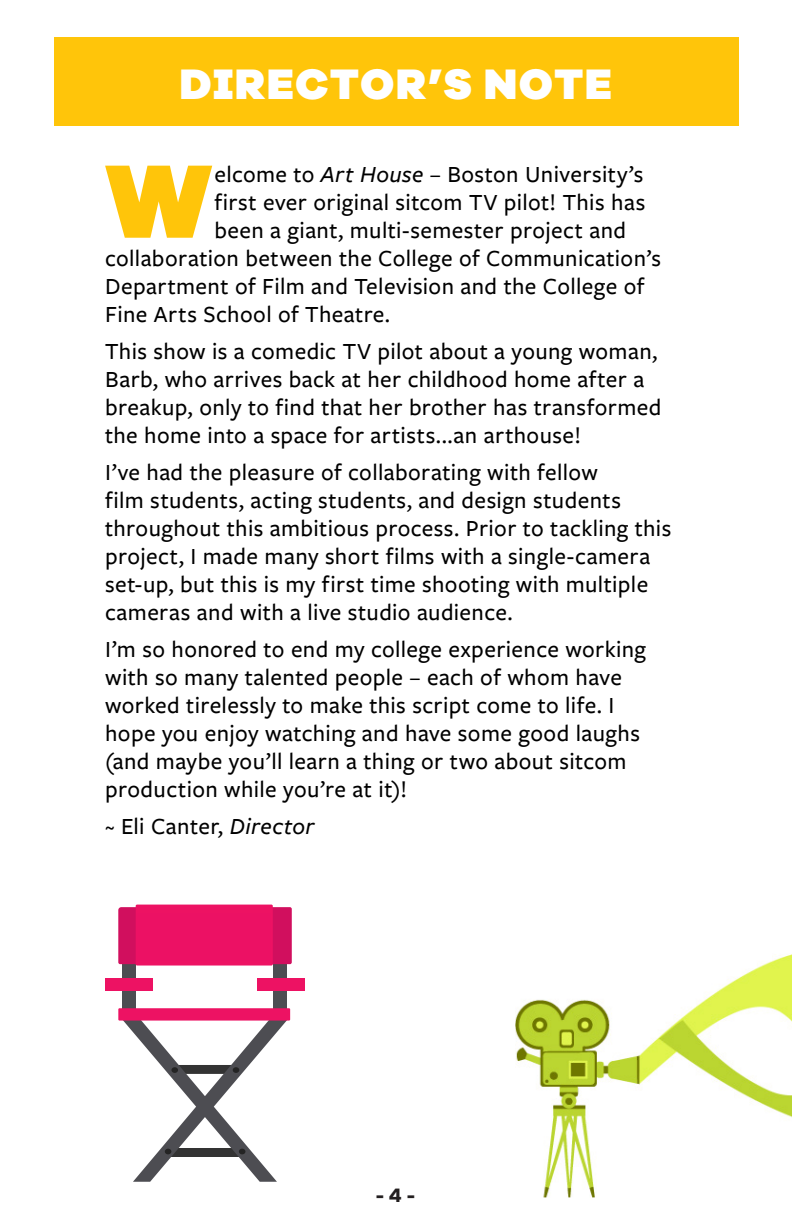
<style>
.page{position:relative;width:792px;height:1224px;background:#fff}
.page>*{position:absolute;margin:0;border:0;box-sizing:border-box;transform-origin:0 0}
.t1{font:900 107.6px "Galano Grotesque Alt";color:#ffc50a}
.t2{font:900 44px "Galano Grotesque Alt";letter-spacing:.035em;color:#fff}
.t3{font:500 24px/28px "Freight Sans Pro";letter-spacing:.015em;color:#000}
.t4{font:700 20px "Galano Grotesque Alt";color:#231f20}
.s1{font-style:italic}
</style>
<div class="page">
<img style="left:516px;top:954px;width:276px;height:244px">
<div style="left:55px;top:37px;width:684px;height:89px;background:#ffc50a"></div>
<div style="left:122px;top:930px;width:13px;height:89px;background:#4d4d52"></div>
<div style="left:274px;top:930px;width:13px;height:89px;background:#4d4d52"></div>
<div style="left:136px;top:905px;width:137px;height:61px;background:#ed1263"></div>
<div style="left:105px;top:978px;width:48px;height:13px;background:#ed1263"></div>
<div style="left:257px;top:978px;width:48px;height:13px;background:#ed1263"></div>
<div style="left:118px;top:1008px;width:172px;height:13px;background:#ed1263"></div>
<svg style="left:122px;top:1020px;width:166px;height:162px"></svg>
<svg style="left:118px;top:907px;width:174px;height:57px"></svg>
<div style="left:136px;top:913px;width:135px;height:48px;background:#ec1164"></div>
<p class="t2" style="left:180px;top:55px;width:434px">DIRECTOR’S NOTE</p>
<p class="t1" style="left:105px;top:130px;width:109px">W</p>
<p class="t3" style="left:214px;top:159px;width:430px">elcome to <span class="s1">Art House</span> – Boston University’s</p>
<p class="t3" style="left:214px;top:187px;width:432px">first ever original sitcom TV pilot! This has</p>
<p class="t3" style="left:214px;top:215px;width:413px">been a giant, multi-semester project and</p>
<p class="t3" style="left:105px;top:243px;width:557px">collaboration between the College of Communication’s</p>
<p class="t3" style="left:105px;top:271px;width:541px">Department of Film and Television and the College of</p>
<p class="t3" style="left:105px;top:299px;width:287px">Fine Arts School of Theatre.</p>
<p class="t3" style="left:105px;top:336px;width:558px">This show is a comedic TV pilot about a young woman, Barb, who arrives back at her childhood home after a breakup, only to find that her brother has transformed the home into a space for artists...an arthouse!</p>
<p class="t3" style="left:105px;top:457px;width:568px">I’ve had the pleasure of collaborating with fellow<br>film students, acting students, and design students throughout this ambitious process. Prior to tackling this project, I made many short films with a single-camera set-up, but this is my first time shooting with multiple cameras and with a live studio audience.</p>
<p class="t3" style="left:105px;top:634px;width:542px">I’m so honored to end my college experience working with so many talented people – each of whom have worked tirelessly to make this script come to life. I hope you enjoy watching and have some good laughs (and maybe you’ll learn a thing or two about sitcom production while you’re at it)!</p>
<p class="t3" style="left:105px;top:811px;width:211px">~ Eli Canter, <span class="s1">Director</span></p>
<p class="t4" style="left:376px;top:1182px;width:41px">- 4 -</p>
</div>
